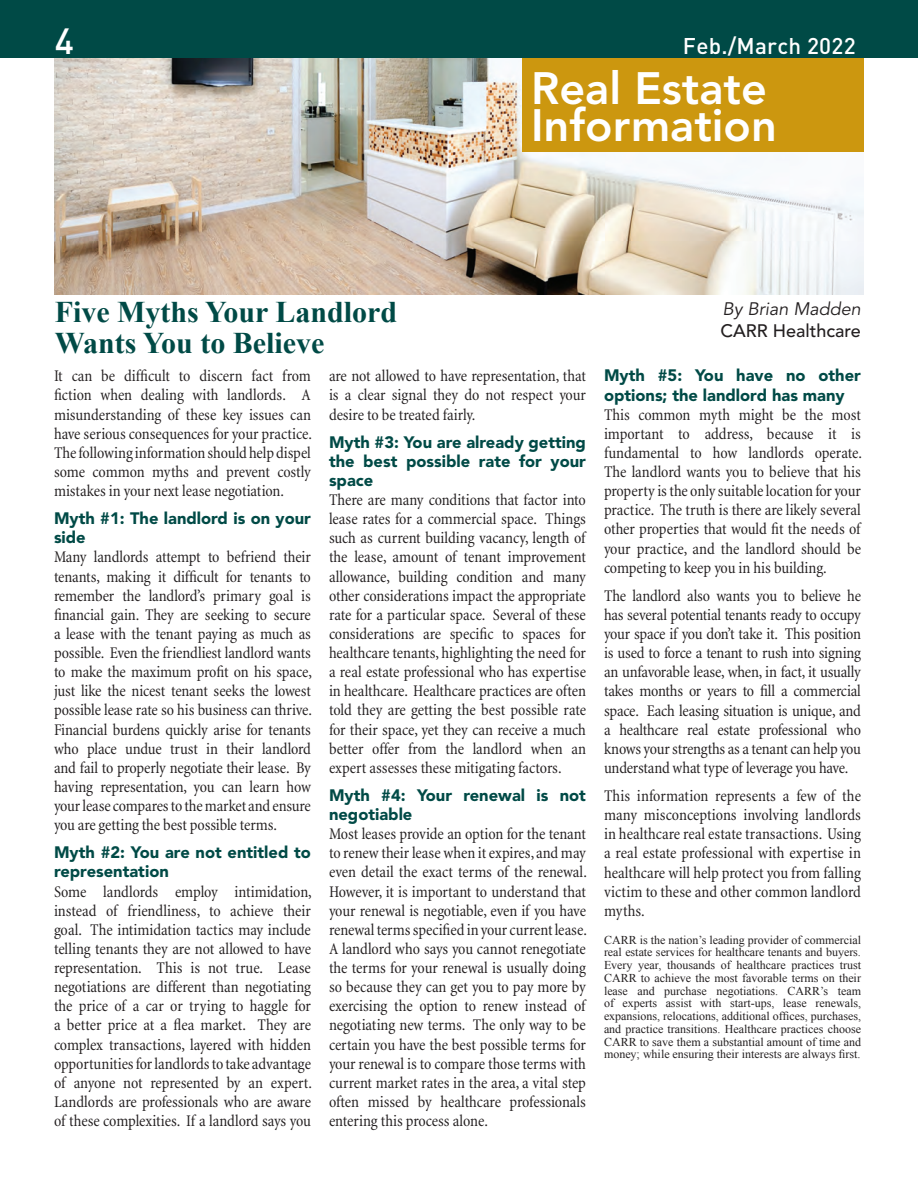
<style>
.page{position:relative;width:918px;height:1188px;background:#fff}
.page>*{position:absolute;margin:0;border:0;box-sizing:border-box;transform-origin:0 0}
.t1{font:800 45px/37.5px "Avenir LT Std";color:#fff}
.t2{font:500 36px "DIN";color:#fff}
.t3{font:700 30px/31.5px "Times New Roman";color:#004a46}
.t4{font:500 22.5px "DIN";letter-spacing:.01em;color:#fff}
.t5{font:500 18px "Avenir LT Std";color:#231f20}
.t6{font:italic 18px "Avenir LT Std";color:#231f20}
.t7{font:condensed 16.5px/19px "Minion";letter-spacing:-.005em;color:#231f20;text-align:justify}
.t8{font:900 16.5px/19px "Avenir LT Std";color:#004a46}
.t9{font:12px/12.8px "Times New Roman";color:#231f20;text-align:justify}
</style>
<div class="page">
<div style="left:0;top:0;width:918px;height:58px;background:#004a46"></div>
<img style="left:54px;top:58px;width:809px;height:236px">
<div style="left:522px;top:58px;width:342px;height:94px;background:#cc970f"></div>
<h2 class="t2" style="left:55px;top:18px;width:21px">4</h2>
<h3 class="t4" style="left:683px;top:32px;width:174px">Feb./March 2022</h3>
<h1 class="t1" style="left:531px;top:69px;width:247px">Real Estate<br>Information</h1>
<h3 class="t3" style="left:55px;top:295px;width:344px">Five Myths Your Landlord<br>Wants You to Believe</h3>
<p class="t6" style="left:723px;top:299px;width:140px">By Brian Madden</p>
<p class="t5" style="left:721px;top:320px;width:142px">CARR Healthcare</p>
<p class="t7" style="left:54px;top:367px;width:259px">It can be difficult to discern fact from fiction when dealing with landlords. A misunderstanding of these key issues can have serious consequences for your practice.<br>The following information should help dispel some common myths and prevent costly mistakes in your next lease negotiation.</p>
<p class="t8" style="left:54px;top:509px;width:259px">Myth #1: The landlord is on your side</p>
<p class="t7" style="left:54px;top:548px;width:259px">Many landlords attempt to befriend their tenants, making it difficult for tenants to remember the landlord’s primary goal is financial gain. They are seeking to secure a lease with the tenant paying as much as possible. Even the friendliest landlord wants to make the maximum profit on his space, just like the nicest tenant seeks the lowest possible lease rate so his business can thrive.<br>Financial burdens quickly arise for tenants who place undue trust in their landlord and fail to properly negotiate their lease. By having representation, you can learn how your lease compares to the market and ensure you are getting the best possible terms.</p>
<p class="t8" style="left:54px;top:843px;width:259px">Myth #2: You are not entitled to representation</p>
<p class="t7" style="left:54px;top:882px;width:259px">Some landlords employ intimidation, instead of friendliness, to achieve their goal. The intimidation tactics may include telling tenants they are not allowed to have representation. This is not true. Lease negotiations are different than negotiating the price of a car or trying to haggle for a better price at a flea market. They are complex transactions, layered with hidden opportunities for landlords to take advantage of anyone not represented by an expert.<br>Landlords are professionals who are aware of these complexities. If a landlord says you</p>
<p class="t7" style="left:329px;top:367px;width:259px">are not allowed to have representation, that is a clear signal they do not respect your desire to be treated fairly.</p>
<p class="t8" style="left:329px;top:432px;width:259px;text-align:justify">Myth #3: You are already getting the best possible rate for your space</p>
<p class="t7" style="left:329px;top:491px;width:259px">There are many conditions that factor into lease rates for a commercial space. Things such as current building vacancy, length of the lease, amount of tenant improvement allowance, building condition and many other considerations impact the appropriate rate for a particular space. Several of these considerations are specific to spaces for healthcare tenants, highlighting the need for a real estate professional who has expertise in healthcare. Healthcare practices are often told they are getting the best possible rate for their space, yet they can receive a much better offer from the landlord when an expert assesses these mitigating factors.</p>
<p class="t8" style="left:329px;top:786px;width:258px">Myth #4: Your renewal is not negotiable</p>
<p class="t7" style="left:329px;top:825px;width:259px">Most leases provide an option for the tenant to renew their lease when it expires, and may even detail the exact terms of the renewal.<br>However, it is important to understand that your renewal is negotiable, even if you have renewal terms specified in your current lease.<br>A landlord who says you cannot renegotiate the terms for your renewal is usually doing so because they can get you to pay more by exercising the option to renew instead of negotiating new terms. The only way to be certain you have the best possible terms for your renewal is to compare those terms with current market rates in the area, a vital step often missed by healthcare professionals entering this process alone.</p>
<p class="t8" style="left:604px;top:366px;width:258px">Myth #5: You have no other options; the landlord has many</p>
<p class="t7" style="left:604px;top:405px;width:259px">This common myth might be the most important to address, because it is fundamental to how landlords operate.<br>The landlord wants you to believe that his property is the only suitable location for your practice. The truth is there are likely several other properties that would fit the needs of your practice, and the landlord should be competing to keep you in his building.</p>
<p class="t7" style="left:604px;top:586px;width:259px">The landlord also wants you to believe he has several potential tenants ready to occupy your space if you don’t take it. This position is used to force a tenant to rush into signing an unfavorable lease, when, in fact, it usually takes months or years to fill a commercial space. Each leasing situation is unique, and a healthcare real estate professional who knows your strengths as a tenant can help you understand what type of leverage you have.</p>
<p class="t7" style="left:604px;top:787px;width:259px">This information represents a few of the many misconceptions involving landlords in healthcare real estate transactions. Using a real estate professional with expertise in healthcare will help protect you from falling victim to these and other common landlord myths.</p>
<p class="t9" style="left:604px;top:933px;width:259px">CARR is the nation’s leading provider of commercial real estate services for healthcare tenants and buyers.<br>Every year, thousands of healthcare practices trust CARR to achieve the most favorable terms on their lease and purchase negotiations. CARR’s team of experts assist with start-ups, lease renewals, expansions, relocations, additional offices, purchases, and practice transitions. Healthcare practices choose CARR to save them a substantial amount of time and money; while ensuring their interests are always first.</p>
</div>
